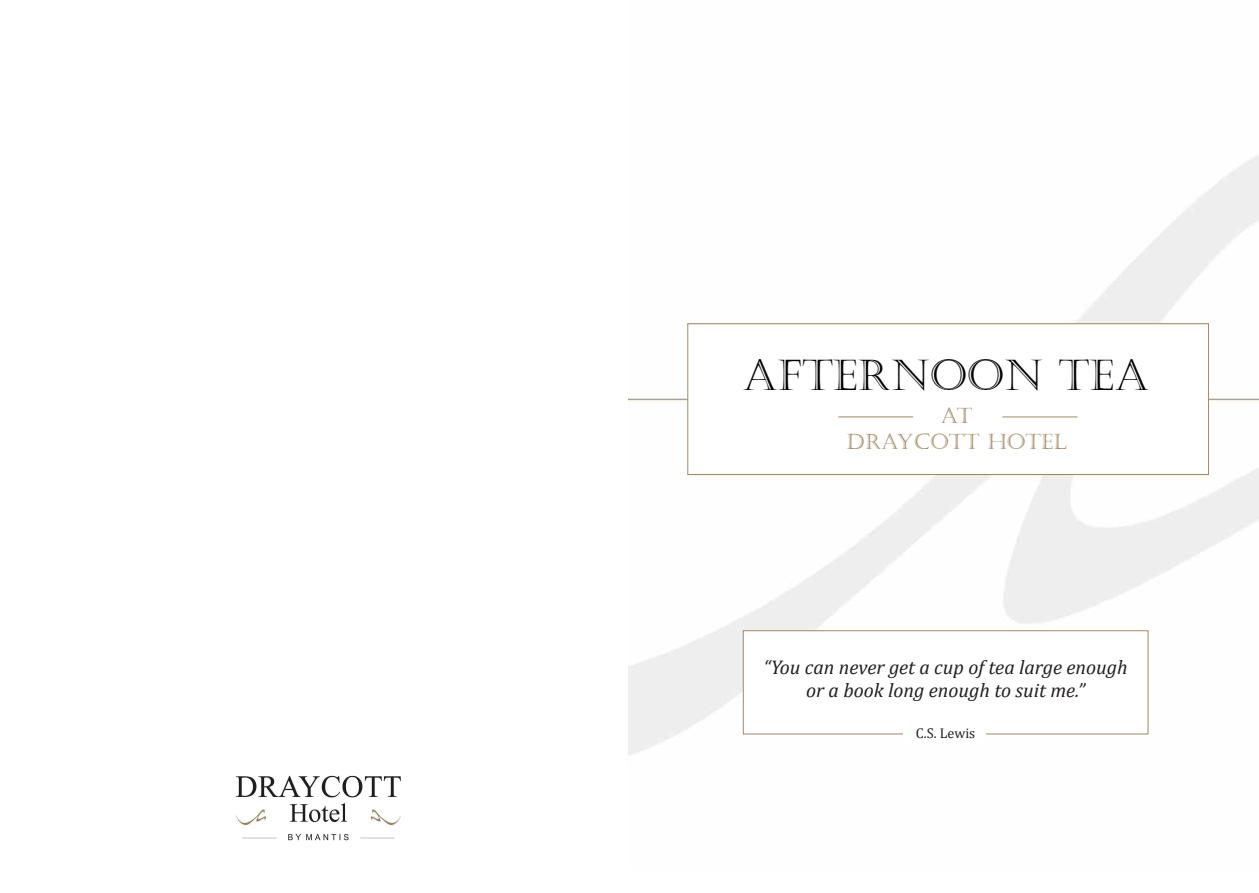
<style>
.page{position:relative;width:1259px;height:893px;background:#fff}
.page>*{position:absolute;margin:0;border:0;box-sizing:border-box;transform-origin:0 0}
.t1{font:43.05px "Castellar";color:#000}
.t2{font:21.45px/25.8px "Castellar";color:#a28862;text-align:center}
.t3{font:italic 19.8px/23.9px "Cambria";color:#231f20;text-align:center}
.t4{font:14.1px "Cambria";color:#231f20}
</style>
<div class="page">
<img style="left:628px;top:156px;width:630px;height:600px">
<div style="left:687px;top:323px;width:521px;height:152px;background:#fff;border:1px solid #a28862"></div>
<hr style="left:838px;top:416px;width:75px;height:1px;background:#a28862">
<div style="left:743px;top:630px;width:405px;height:104px;background:#fff;border:1px solid #a28862"></div>
<div style="left:903px;top:723px;width:83px;height:23px;background:#fff"></div>
<img style="left:235px;top:775px;width:165px;height:66px">
<hr style="left:1002px;top:416px;width:75px;height:1px;background:#a28862">
<h1 class="t1" style="left:742px;top:350px;width:408px">AFTERNOON TEA</h1>
<p class="t2" style="left:846px;top:403px;width:222px">AT<br>DRAYCOTT HOTEL</p>
<p class="t3" style="left:763px;top:654px;width:366px">“You can never get a cup of tea large enough or a book long enough to suit me.”</p>
<p class="t4" style="left:916px;top:725px;width:61px">C.S. Lewis</p>
</div>
